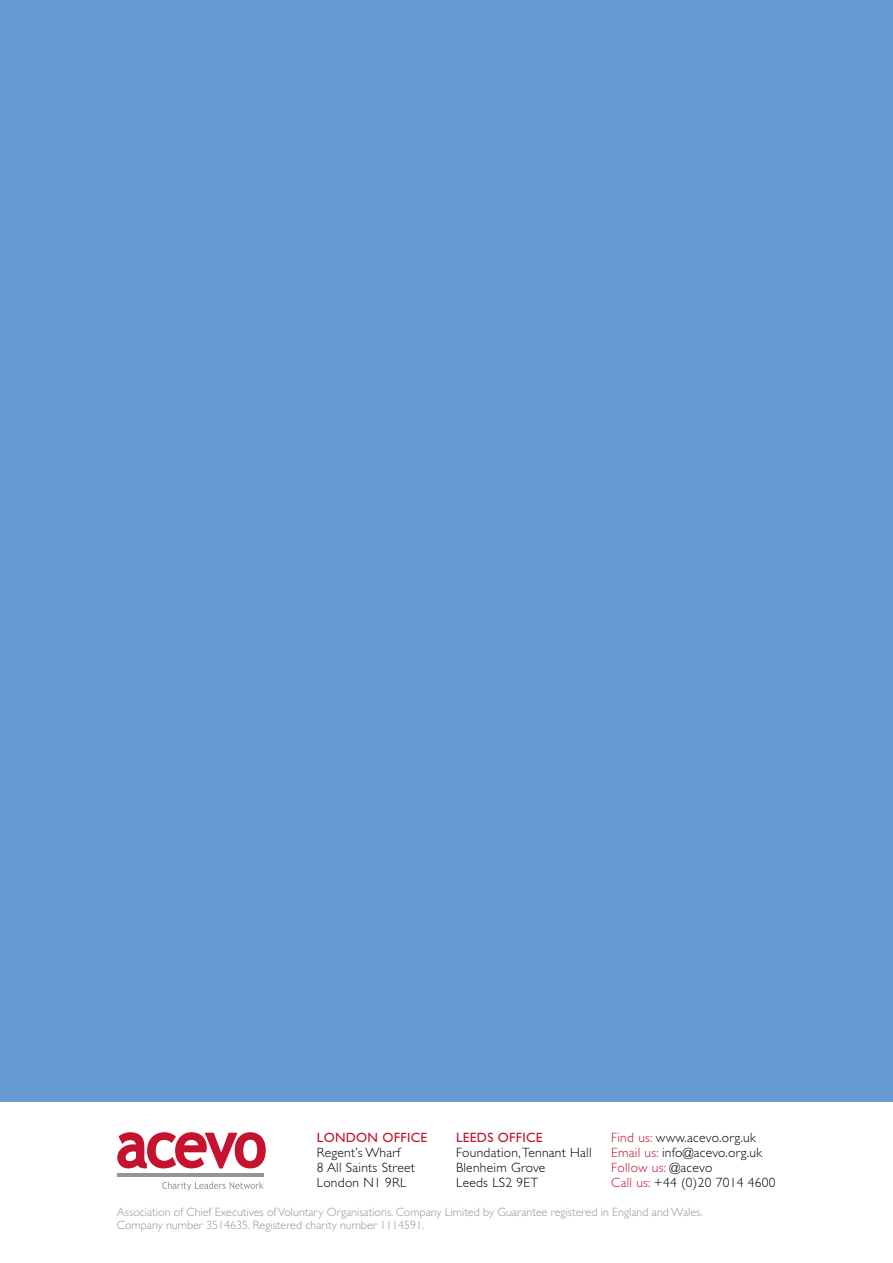
<style>
.page{position:relative;width:893px;height:1263px;background:#fff}
.page>*{position:absolute;margin:0;border:0;box-sizing:border-box;transform-origin:0 0}
.t1{font:300 13.5px/15px "Gill Sans";letter-spacing:.02em;color:#000}
.t2{font:13.5px "Gill Sans";letter-spacing:.02em;color:#c4122f}
.t3{font:300 12px/13.5px "Gill Sans";color:#939598}
.s1{color:#c4122f}
</style>
<div class="page">
<div style="left:0;top:0;width:893px;height:1101px;background:#659ad2"></div>
<svg style="left:117px;top:1132px;width:149px;height:36px"></svg>
<hr style="left:117px;top:1174px;width:147px;height:3px;background:#939598">
<svg style="left:162px;top:1182px;width:101px;height:9px"></svg>
<p class="t2" style="left:317px;top:1130px;width:112px">LONDON OFFICE</p>
<p class="t1" style="left:317px;top:1145px;width:100px">Regent’s Wharf<br>8 All Saints Street<br>London N1 9RL</p>
<p class="t2" style="left:456px;top:1130px;width:88px">LEEDS OFFICE</p>
<p class="t1" style="left:456px;top:1145px;width:137px">Foundation, Tennant Hall<br>Blenheim Grove<br>Leeds LS2 9ET</p>
<p class="t1" style="left:611px;top:1130px;width:166px"><span class="s1">Find us:</span> www.acevo.org.uk<br><span class="s1">Email us:</span> info@acevo.org.uk<br><span class="s1">Follow us:</span> @acevo<br><span class="s1">Call us:</span> +44 (0)20 7014 4600</p>
<p class="t3" style="left:117px;top:1205px;width:587px">Association of Chief Executives of Voluntary Organisations. Company Limited by Guarantee registered in England and Wales.<br>Company number 3514635. Registered charity number 1114591.</p>
</div>
